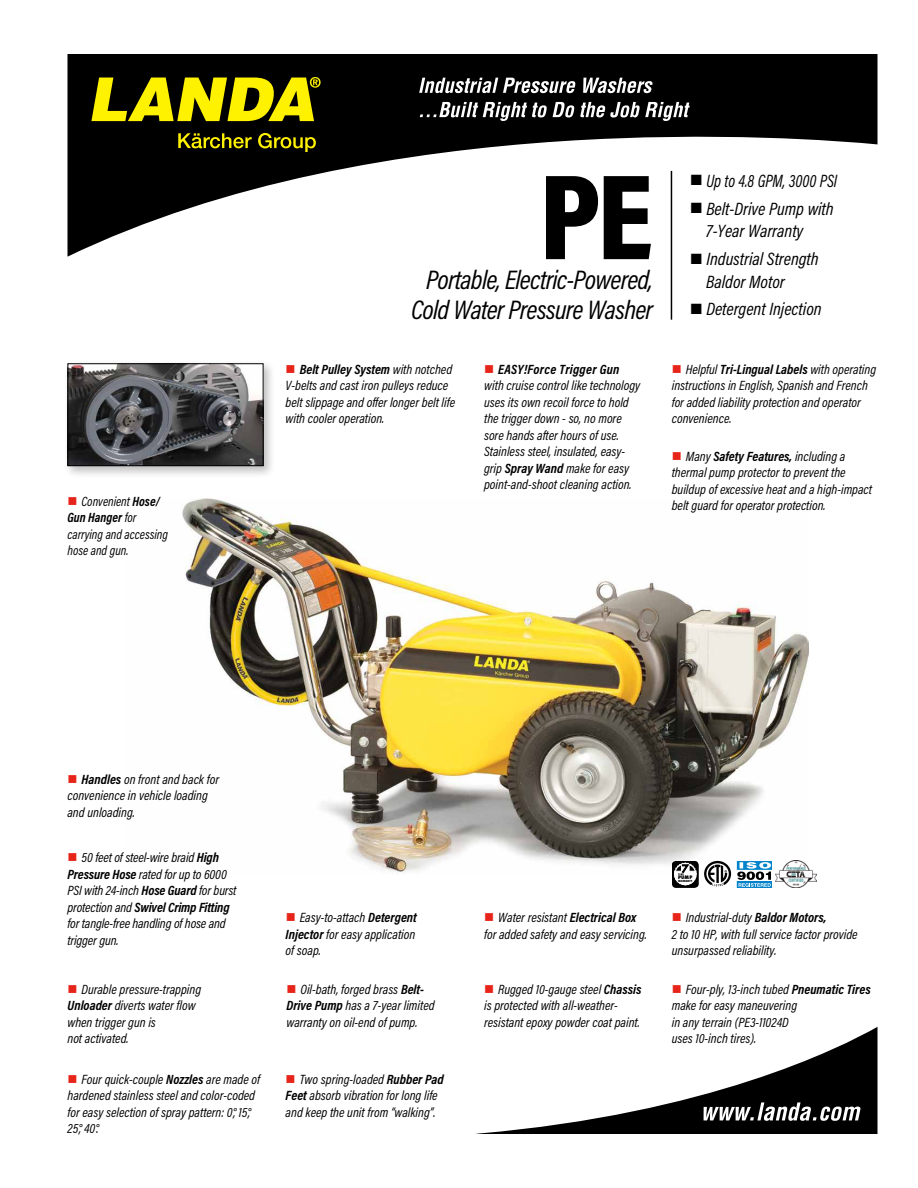
<style>
.page{position:relative;width:918px;height:1188px;background:#fff}
.page>*{position:absolute;margin:0;border:0;box-sizing:border-box;transform-origin:0 0}
.t1{font:900 123px "Acumin Pro Cond";color:#000}
.t2{font:italic 27px/30px "Acumin Pro Cond";letter-spacing:-.025em;color:#000;text-align:center}
.t3{font:italic 18px/27.9px "Acumin Pro Cond";color:#000}
.t4{font:italic 18px/27.9px "Acumin Pro Cond";color:#000;scale:.9 1}
.t5{font:italic 13.5px/16.5px "Acumin Pro Cond";color:#000}
.t6{font:italic 13.5px/16.5px "Acumin Pro Cond";color:#000;scale:.95 1}
.t7{font:800 condensed 4.8px "Futura";color:#000;scale:1.11 1}
.t8{font:800 condensed 2.7px "Futura";letter-spacing:.025em;color:#000}
.s1{color:#e72419}
.s2{font-weight:700}
</style>
<div class="page">
<svg style="left:68px;top:54px;width:810px;height:203px"></svg>
<svg style="left:419px;top:78px;width:157px;height:15px"></svg>
<svg style="left:583px;top:78px;width:70px;height:15px"></svg>
<svg style="left:420px;top:102px;width:127px;height:19px"></svg>
<svg style="left:553px;top:102px;width:137px;height:19px"></svg>
<svg style="left:475px;top:1027px;width:403px;height:107px"></svg>
<svg style="left:91px;top:77px;width:230px;height:44px;background:#989000"></svg>
<svg style="left:178px;top:133px;width:74px;height:15px"></svg>
<svg style="left:258px;top:133px;width:58px;height:19px"></svg>
<img style="left:182px;top:498px;width:626px;height:377px">
<svg style="left:737px;top:861px;width:35px;height:27px"></svg>
<img style="left:776px;top:861px;width:40px;height:27px">
<svg style="left:672px;top:861px;width:59px;height:27px"></svg>
<hr style="left:671px;top:171px;width:1px;height:149px;background:#000">
<div style="left:64px;top:359px;width:212px;height:120px;background:#000;opacity:.25"></div>
<img style="left:70px;top:365px;width:192px;height:99px">
<div style="left:68px;top:363px;width:196px;height:103px;border:1px solid #000"></div>
<svg style="left:691px;top:175px;width:10px;height:10px"></svg>
<svg style="left:691px;top:203px;width:10px;height:10px"></svg>
<svg style="left:691px;top:253px;width:10px;height:4px"></svg>
<p class="t6" style="left:67px;top:493px;width:107px"><span class="s1">■</span> Convenient <span class="s2">Hose/<br>Gun Hanger</span> for carrying and accessing hose and gun.</p>
<p class="t1" style="left:540px;top:136px;width:115px">PE</p>
<p class="t2" style="left:411px;top:264px;width:243px">Portable, Electric-Powered,<br>Cold Water Pressure Washer</p>
<p class="t4" style="left:706px;top:166px;width:147px">Up to 4.8 GPM, 3000 PSI<br>Belt-Drive Pump with</p>
<p class="t3" style="left:706px;top:217px;width:114px">7-Year Warranty<br>Industrial Strength</p>
<p class="t3" style="left:706px;top:267px;width:117px">Baldor Motor<br>Detergent Injection</p>
<p class="t5" style="left:286px;top:361px;width:171px"><span class="s1">■</span> <span class="s2">Belt Pulley System</span> with notched V-belts and cast iron pulleys reduce belt slippage and offer longer belt life with cooler operation.</p>
<p class="t5" style="left:484px;top:361px;width:158px"><span class="s1">■</span> <span class="s2">EASY!Force Trigger Gun </span>with cruise control like technology uses its own recoil force to hold the trigger down - so, no more sore hands after hours of use.<br>Stainless steel, insulated, easy&shy;grip <span class="s2">Spray Wand</span> make for easy point-and-shoot cleaning action.</p>
<p class="t5" style="left:672px;top:361px;width:206px"><span class="s1">■</span> Helpful <span class="s2">Tri-Lingual Labels</span> with operating instructions in English, Spanish and French for added liability protection and operator convenience.</p>
<p class="t5" style="left:672px;top:447px;width:202px"><span class="s1">■</span> Many <span class="s2">Safety Features,</span> including a thermal pump protector to prevent the buildup of excessive heat and a high-impact belt guard for operator protection.</p>
<p class="t5" style="left:67px;top:771px;width:153px"><span class="s1">■</span> <span class="s2">Handles</span> on front and back for convenience in vehicle loading and unloading.</p>
<p class="t5" style="left:67px;top:849px;width:171px"><span class="s1">■</span> 50 feet of steel-wire braid <span class="s2">High<br>Pressure Hose</span> rated for up to 6000<br>PSI with 24-inch <span class="s2">Hose Guard</span> for burst protection and <span class="s2">Swivel Crimp Fitting </span>for tangle-free handling of hose and trigger gun.</p>
<p class="t5" style="left:67px;top:981px;width:135px"><span class="s1">■</span> Durable pressure-trapping<br><span class="s2">Unloader</span> diverts water flow when trigger gun is<br>not activated.</p>
<p class="t5" style="left:67px;top:1071px;width:194px"><span class="s1">■</span> Four quick-couple <span class="s2">Nozzles</span> are made of hardened stainless steel and color-coded for easy selection of spray pattern: 0°, 15°, 25°, 40°.</p>
<p class="t5" style="left:286px;top:909px;width:133px;text-align:justify"><span class="s1">■</span> Easy-to-attach <span class="s2">Detergent Injector</span> for easy application of soap.</p>
<p class="t5" style="left:286px;top:981px;width:150px"><span class="s1">■</span> Oil-bath, forged brass <span class="s2">Belt-<br>Drive Pump</span> has a 7-year limited warranty on oil-end of pump.</p>
<p class="t5" style="left:286px;top:1071px;width:160px"><span class="s1">■</span> Two spring-loaded <span class="s2">Rubber Pad<br>Feet</span> absorb vibration for long life and keep the unit from “walking”.</p>
<p class="t7" style="left:678px;top:874px;width:14px">PUMP</p>
<p class="t8" style="left:678px;top:879px;width:16px">WARRANTY</p>
<p class="t5" style="left:484px;top:909px;width:164px"><span class="s1">■</span> Water resistant <span class="s2">Electrical Box </span>for added safety and easy servicing.</p>
<p class="t5" style="left:672px;top:909px;width:187px"><span class="s1">■</span> Industrial-duty <span class="s2">Baldor Motors,<br></span>2 to 10 HP, with full service factor provide unsurpassed reliability.</p>
<p class="t5" style="left:484px;top:981px;width:159px"><span class="s1">■</span> Rugged 10-gauge steel <span class="s2">Chassis </span>is protected with all-weather&shy;resistant epoxy powder coat paint.</p>
<p class="t5" style="left:672px;top:981px;width:200px"><span class="s1">■</span> Four-ply, 13-inch tubed <span class="s2">Pneumatic Tires </span>make for easy maneuvering<br>in any terrain (PE3-11024D<br>uses 10-inch tires).</p>
</div>
